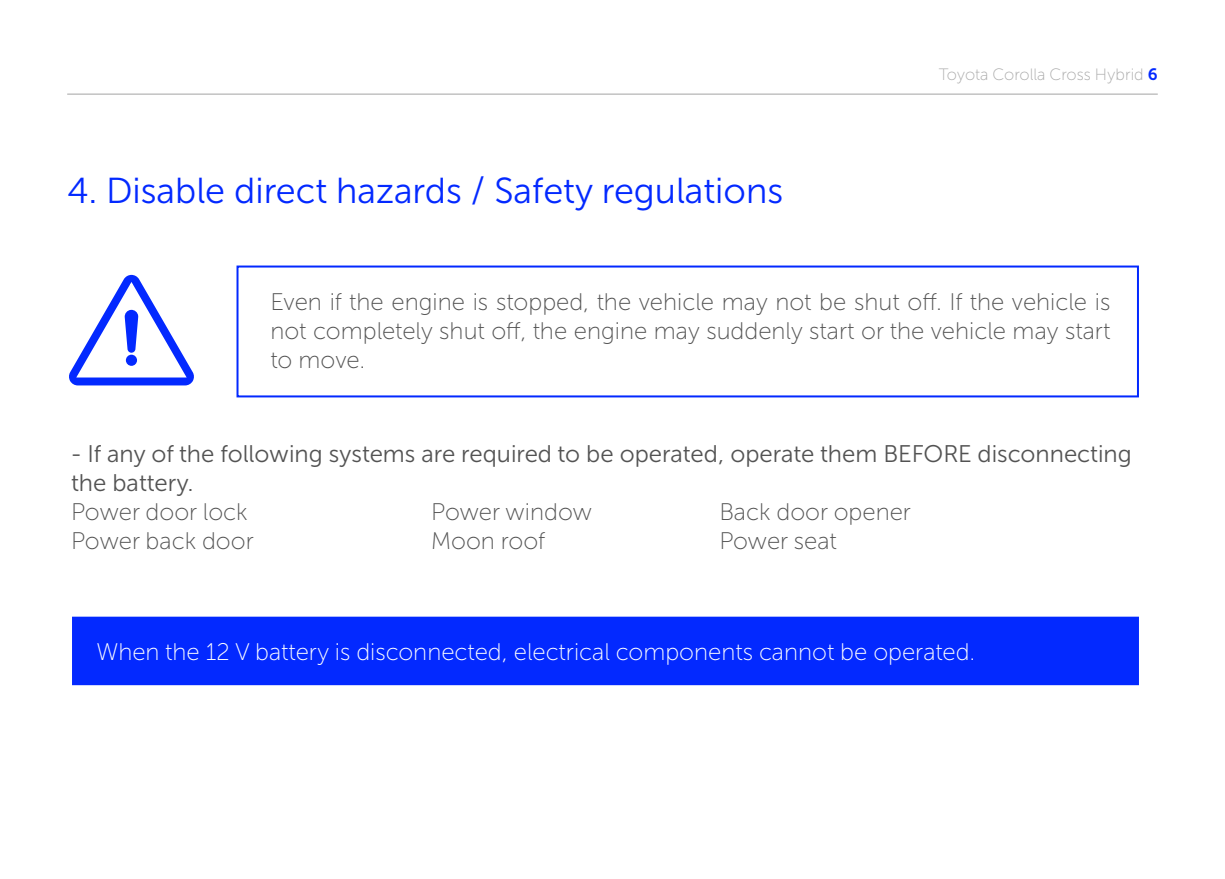
<style>
.page{position:relative;width:1225px;height:879px;background:#fff}
.page>*{position:absolute;margin:0;border:0;box-sizing:border-box;transform-origin:0 0}
.t1{font:36px "Museo Sans Cyrl 300";color:#0329ff}
.t2{font:24px/28.8px "Museo Sans Cyrl 100";color:#535353;text-align:justify}
.t3{font:24px/28.8px "Museo Sans Cyrl 300";color:#535353}
.t4{font:24px "Museo Sans Cyrl 100";color:#fff}
.t5{font:16.4px "Museo Sans Cyrl 100";color:#aaa}
.s1{font-family:"Museo Sans Cyrl 700";color:#0329ff}
</style>
<div class="page">
<div style="left:72px;top:616px;width:1067px;height:69px;background:#0329ff;border:2px solid #0329ff"></div>
<hr style="left:67px;top:94px;width:1090px;height:1px;background:#aaa">
<div style="left:236px;top:265px;width:903px;height:132px;border:2px solid #0329ff"></div>
<svg style="left:69px;top:274px;width:125px;height:112px"></svg>
<div style="left:126px;top:355px;width:11px;height:11px;background:#0329ff;border-radius:50%"></div>
<h1 class="t1" style="left:67px;top:171px;width:717px">4. Disable direct hazards / Safety regulations</h1>
<p class="t5" style="left:939px;top:66px;width:220px">Toyota Corolla Cross Hybrid <span class="s1">6</span></p>
<p class="t2" style="left:270px;top:288px;width:841px">Even if the engine is stopped, the vehicle may not be shut off. If the vehicle is not completely shut off, the engine may suddenly start or the vehicle may start to move.</p>
<p class="t3" style="left:71px;top:440px;width:1062px">- If any of the following systems are required to be operated, operate them BEFORE disconnecting the battery.</p>
<p class="t2" style="left:71px;top:498px;width:178px">Power door lock</p>
<p class="t2" style="left:431px;top:498px;width:163px">Power window</p>
<p class="t2" style="left:719px;top:498px;width:193px">Back door opener</p>
<p class="t2" style="left:71px;top:526px;width:184px">Power back door</p>
<p class="t2" style="left:431px;top:526px;width:116px">Moon roof</p>
<p class="t2" style="left:719px;top:526px;width:119px">Power seat</p>
<p class="t4" style="left:96px;top:638px;width:880px">When the 12 V battery is disconnected, electrical components cannot be operated.</p>
</div>
